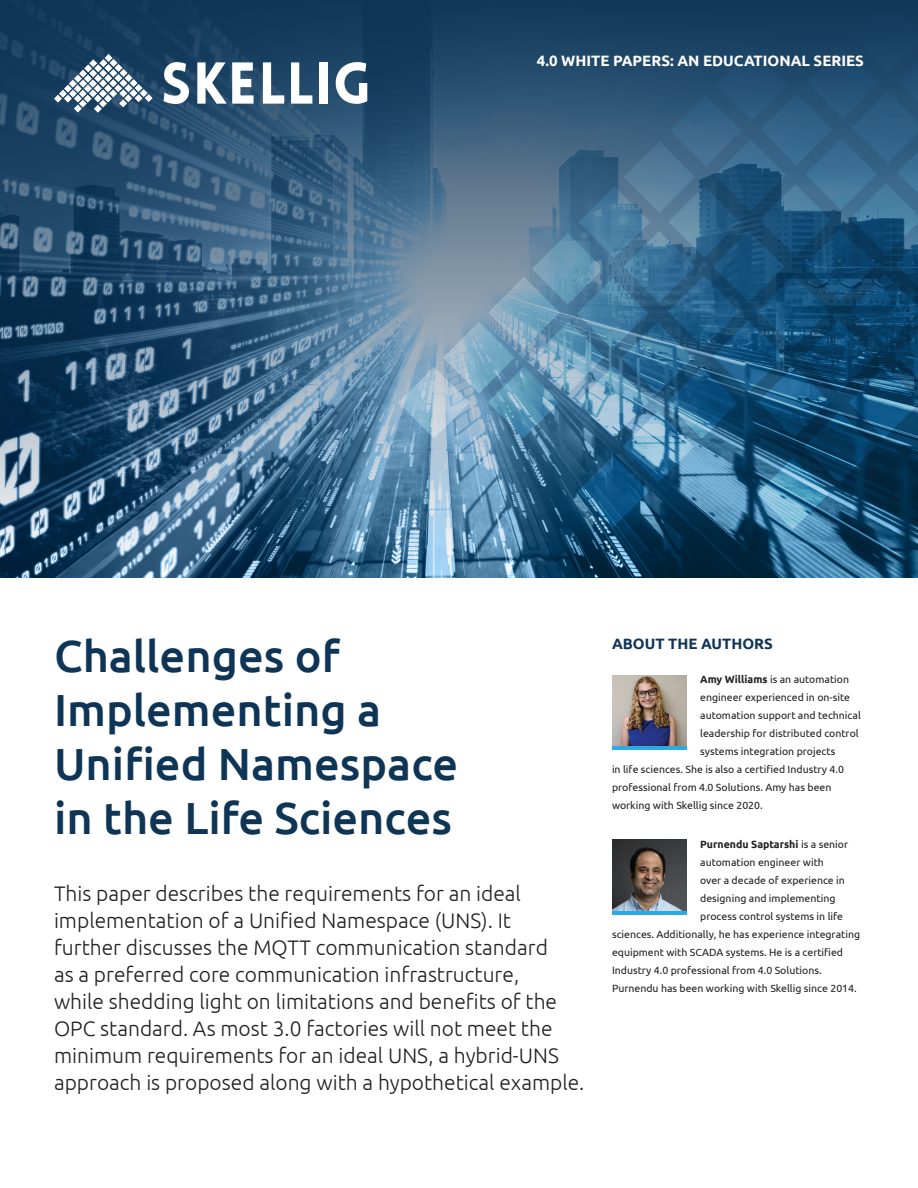
<style>
.page{position:relative;width:918px;height:1188px;background:#fff}
.page>*{position:absolute;margin:0;border:0;box-sizing:border-box;transform-origin:0 0}
.t1{font:500 45px/54px "Ubuntu";color:#0f3556}
.t2{font:300 21px/27px "Ubuntu";color:#1f2020}
.t3{font:700 15px "Ubuntu";color:#fff}
.t4{font:15px "Ubuntu";color:#fff}
.t5{font:700 15px "Ubuntu";color:#0f3556}
.t6{font:10.5px "Ubuntu";color:#1f2020}
.t7{font:700 10.5px "Ubuntu";color:#1f2020}
.s1{font-weight:700}
.s2{font-weight:400}
</style>
<div class="page">
<svg style="left:0;top:0;width:918px;height:577px;background:#335b7a"></svg>
<svg style="left:54px;top:54px;width:99px;height:59px"></svg>
<svg style="left:164px;top:62px;width:25px;height:42px"></svg>
<svg style="left:197px;top:62px;width:57px;height:42px"></svg>
<svg style="left:263px;top:62px;width:21px;height:42px"></svg>
<svg style="left:291px;top:62px;width:21px;height:42px"></svg>
<div style="left:319px;top:62px;width:8px;height:42px;background:#fff"></div>
<svg style="left:328px;top:62px;width:39px;height:42px"></svg>
<img style="left:612px;top:675px;width:75px;height:72px">
<hr style="left:612px;top:747px;width:75px;height:3px;background:#2babe1">
<svg style="left:398px;top:1px;width:520px;height:529px;background:#386687"></svg>
<img style="left:612px;top:839px;width:75px;height:72px">
<hr style="left:612px;top:911px;width:75px;height:3px;background:#2babe1">
<h3 class="t3" style="left:537px;top:51px;width:329px">4.0 WHITE PAPERS: AN EDUCATIONAL SERIES</h3>
<h3 class="t4" style="left:555px;top:51px;width:294px">4.0 WHITE PAPERS: AN EDUCATIONAL SERI</h3>
<h1 class="t1" style="left:54px;top:627px;width:406px">Challenges of<br>Implementing a<br>Unified Namespace in the Life Sciences</h1>
<p class="t2" style="left:54px;top:880px;width:532px">This paper describes the requirements for an ideal implementation of a Unified Namespace (UNS). It<br>further discusses the MQTT communication standard<br>as a preferred core communication infrastructure,<br>while shedding light on limitations and benefits of the OPC standard. As most 3.0 factories will not meet the minimum requirements for an ideal UNS, a hybrid-UNS approach is proposed along with a hypothetical example.</p>
<h3 class="t5" style="left:612px;top:635px;width:162px">ABOUT THE AUTHORS</h3>
<p class="t6" style="left:700px;top:673px;width:150px"><span class="s1">Amy Williams</span> is an automation</p>
<p class="t6" style="left:700px;top:691px;width:151px">engineer experienced in on-site</p>
<p class="t6" style="left:700px;top:709px;width:162px">automation support and technical</p>
<p class="t6" style="left:700px;top:727px;width:160px">leadership for distributed control</p>
<p class="t6" style="left:700px;top:745px;width:137px">systems integration projects</p>
<p class="t6" style="left:612px;top:763px;width:233px">in life sciences. She is also a certified Industry 4.0</p>
<p class="t6" style="left:612px;top:781px;width:221px">professional from 4.0 Solutions. Amy has been</p>
<p class="t6" style="left:612px;top:799px;width:152px">working with Skellig since 2020.</p>
<p class="t7" style="left:700px;top:837px;width:149px">Purnendu Saptarshi <span class="s2">is a senior</span></p>
<p class="t6" style="left:700px;top:855px;width:125px">automation engineer with</p>
<p class="t6" style="left:700px;top:873px;width:146px">over a decade of experience in</p>
<p class="t6" style="left:700px;top:891px;width:137px">designing and implementing</p>
<p class="t6" style="left:700px;top:909px;width:144px">process control systems in life</p>
<p class="t6" style="left:612px;top:927px;width:250px">sciences. Additionally, he has experience integrating</p>
<p class="t6" style="left:612px;top:945px;width:233px">equipment with SCADA systems. He is a certified</p>
<p class="t6" style="left:612px;top:963px;width:211px">Industry 4.0 professional from 4.0 Solutions.</p>
<p class="t6" style="left:612px;top:981px;width:246px">Purnendu has been working with Skellig since 2014.</p>
</div>
